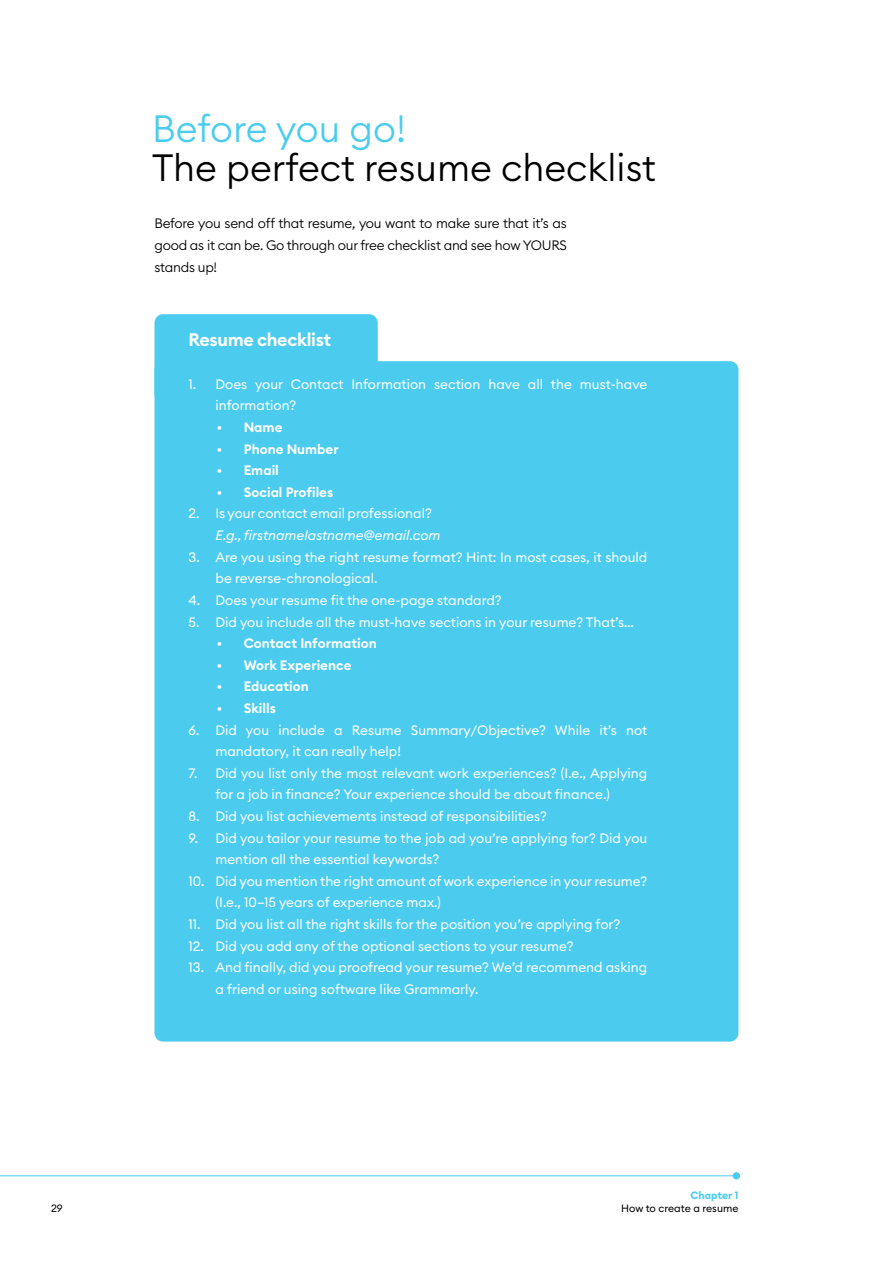
<style>
.page{position:relative;width:893px;height:1263px;background:#fff}
.page>*{position:absolute;margin:0;border:0;box-sizing:border-box;transform-origin:0 0}
.t1{font:300 37.5px "Euclid Circular B";color:#000}
.t2{font:300 37.5px "Euclid Circular B";color:#4bccef}
.t3{font:600 18px "Euclid Circular B";letter-spacing:-.02em;color:#fff}
.t4{font:13.5px/21.6px "Euclid Circular B";color:#fff}
.t5{font:300 13.5px/21.6px "Euclid Circular B";letter-spacing:-.02em;color:#000;text-align:justify}
.t6{font:600 13.5px "Euclid Circular B";color:#fff}
.t7{font:italic 13.5px "Euclid Circular B";color:#fff}
.t8{font:10.5px "Euclid Circular B";color:#000}
.t9{font:700 10.5px "Euclid Circular B";color:#4bccef}
.t10{font:10.5px "Euclid Circular B";color:#020203}
</style>
<div class="page">
<div style="left:154px;top:314px;width:224px;height:89px;background:#4bccef;border-radius:9px"></div>
<div style="left:154px;top:361px;width:584px;height:680px;background:#4bccef;border-radius:9px"></div>
<hr style="left:0;top:1175px;width:738px;height:1px;background:#4bccef">
<div style="left:733px;top:1172px;width:7px;height:7px;background:#4bccef;border-radius:50%"></div>
<p class="t10" style="left:51px;top:1201px;width:13px">29</p>
<h1 class="t2" style="left:152px;top:104px;width:255px">Before you go!</h1>
<h1 class="t1" style="left:152px;top:143px;width:505px">The perfect resume checklist</h1>
<p class="t5" style="left:154px;top:213px;width:414px">Before you send off that resume, you want to make sure that it’s as good as it can be. Go through our free checklist and see how YOURS stands up!</p>
<h2 class="t3" style="left:189px;top:328px;width:144px">Resume checklist</h2>
<p class="t4" style="left:216px;top:373px;width:433px;text-indent:-27px">1. Does your Contact Information section have all the must-have information?</p>
<p class="t6" style="left:217px;top:419px;width:67px">• Name</p>
<p class="t6" style="left:217px;top:440px;width:123px">• Phone Number</p>
<p class="t6" style="left:217px;top:462px;width:64px">• Email</p>
<p class="t6" style="left:217px;top:483px;width:118px">• Social Profiles</p>
<p class="t4" style="left:189px;top:503px;width:245px">2. Is your contact email professional?</p>
<p class="t7" style="left:216px;top:527px;width:226px">E.g., firstnamelastname@email.com</p>
<p class="t4" style="left:216px;top:546px;width:433px;text-indent:-27px">3. Are you using the right resume format? Hint: In most cases, it should be reverse-chronological.</p>
<p class="t4" style="left:189px;top:589px;width:315px">4. Does your resume fit the one-page standard?</p>
<p class="t4" style="left:189px;top:611px;width:447px">5. Did you include all the must-have sections in your resume? That’s…</p>
<p class="t6" style="left:217px;top:635px;width:162px">• Contact Information</p>
<p class="t6" style="left:217px;top:656px;width:136px">• Work Experience</p>
<p class="t6" style="left:217px;top:678px;width:94px">• Education</p>
<p class="t6" style="left:217px;top:699px;width:61px">• Skills</p>
<p class="t4" style="left:216px;top:719px;width:433px;text-indent:-27px">6. Did you include a Resume Summary/Objective? While it’s not mandatory, it can really help!</p>
<p class="t4" style="left:216px;top:762px;width:433px;text-indent:-27px">7. Did you list only the most relevant work experiences? (I.e., Applying for a job in finance? Your experience should be about finance.)</p>
<p class="t4" style="left:189px;top:805px;width:360px">8. Did you list achievements instead of responsibilities?</p>
<p class="t4" style="left:216px;top:827px;width:433px;text-indent:-27px">9. Did you tailor your resume to the job ad you’re applying for? Did you mention all the essential keywords?</p>
<p class="t4" style="left:216px;top:870px;width:433px;text-indent:-27px">10. Did you mention the right amount of work experience in your resume? (I.e., 10–15 years of experience max.)</p>
<p class="t4" style="left:189px;top:913px;width:433px">11. Did you list all the right skills for the position you’re applying for?</p>
<p class="t4" style="left:189px;top:935px;width:387px">12. Did you add any of the optional sections to your resume?</p>
<p class="t4" style="left:216px;top:956px;width:433px;text-indent:-27px">13. And finally, did you proofread your resume? We’d recommend asking a friend or using software like Grammarly.</p>
<p class="t9" style="left:690px;top:1189px;width:49px">Chapter 1</p>
<p class="t8" style="left:621px;top:1201px;width:119px">How to create a resume</p>
</div>
